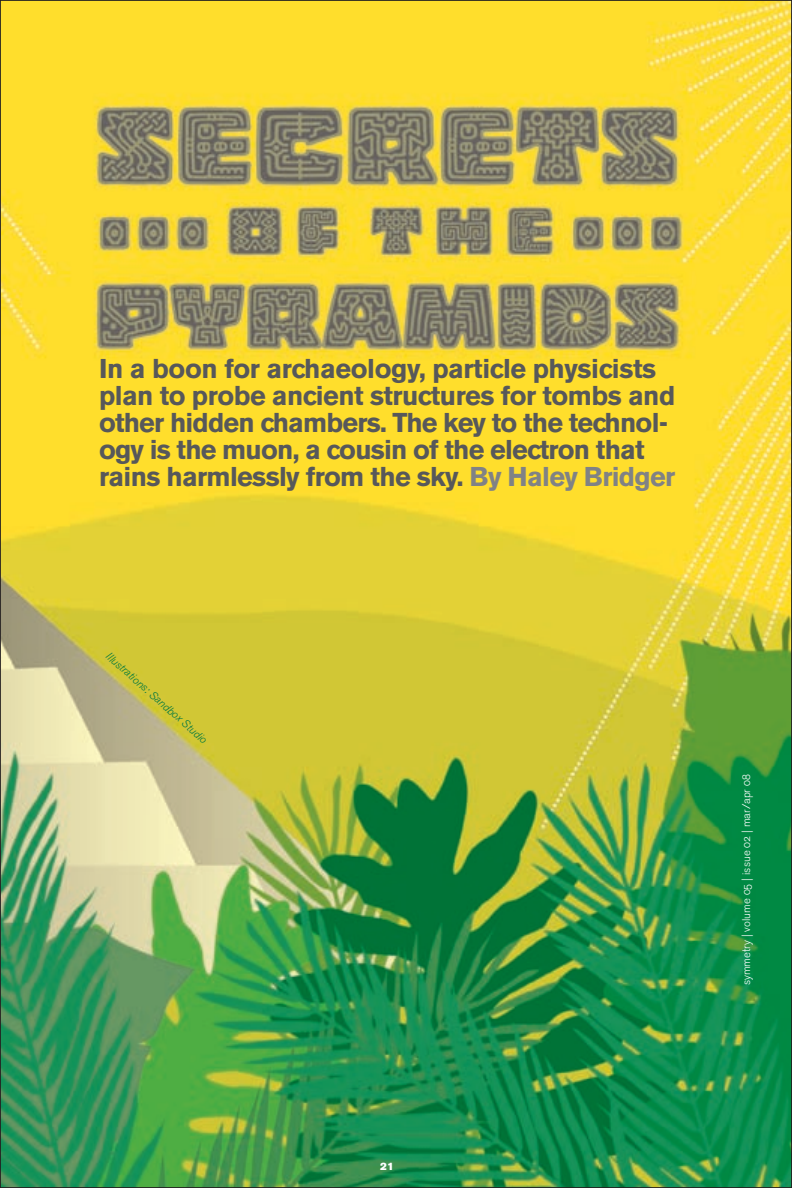
<style>
.page{position:relative;width:792px;height:1188px;background:#fff}
.page>*{position:absolute;margin:0;border:0;box-sizing:border-box;transform-origin:0 0}
.t1{font:700 27px/27px "Akzidenz Grotesk BE";letter-spacing:-.025em;color:#57585a}
.t2{font:11.25px "Akzidenz Grotesk BE Light Os F";color:#fff}
.t3{font:11.25px "Akzidenz Grotesk BE Lig It Os F";color:#007841}
.t4{font:10.5px "Akzidenz Grotesk BE Super";color:#fff}
.s1{color:#808285}
</style>
<div class="page">
<img style="left:2px;top:2px;width:788px;height:1184px">
<p class="t1" style="left:99px;top:355px;width:578px">In a boon for archaeology, particle physicists plan to probe ancient structures for tombs and other hidden chambers. The key to the technol&shy;ogy is the muon, a cousin of the electron that rains harmlessly from the sky. <span class="s1">By Haley Bridger</span></p>
<p class="t3" style="left:112px;top:649px;width:132px;rotate:42deg">Illustrations: Sandbox Studio</p>
<p class="t2" style="left:740px;top:985px;width:213px;rotate:-90deg">symmetry | volume 05 | issue 02 | mar/apr 08</p>
<p class="t4" style="left:380px;top:1160px;width:15px">21</p>
</div>
